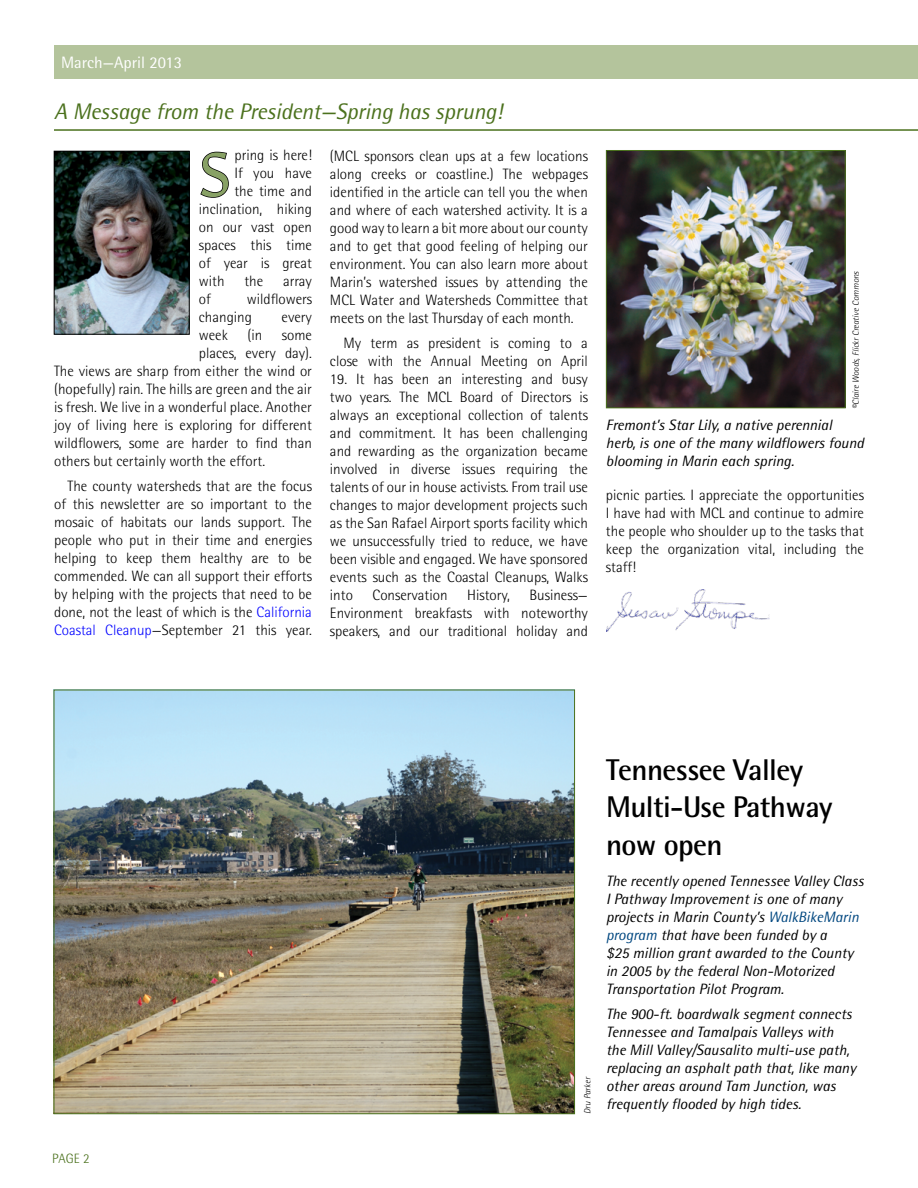
<style>
.page{position:relative;width:918px;height:1188px;background:#fff}
.page>*{position:absolute;margin:0;border:0;box-sizing:border-box;transform-origin:0 0}
.t1{font:87px "Sakkal Majalla";color:#88a165}
.t2{font:700 30px/37.5px "Rotis Semi Sans Std";letter-spacing:-.02em;color:#000}
.t3{font:italic 22.5px "Rotis Semi Sans Std";letter-spacing:-.01em;color:#4b711d}
.t4{font:16.5px "Rotis Semi Sans Std";color:#fff}
.t5{font:300 15px/18px "Rotis Semi Sans Std";color:#000;text-align:justify}
.t6{font:italic 15px/18px "Rotis Semi Sans Std";color:#000}
.t7{font:300 13.5px "Rotis Semi Sans Std";color:#4b711d}
.t8{font:italic 300 9px "Rotis Semi Sans Std";letter-spacing:-.005em;color:#000}
.s1{color:#00f}
.s2{color:#004780}
</style>
<div class="page">
<div style="left:54px;top:45px;width:864px;height:34px;background:#b4c49c"></div>
<hr style="left:54px;top:129px;width:864px;height:2px;background:#4b711d">
<img style="left:606px;top:589px;width:163px;height:43px">
<img style="left:56px;top:153px;width:131px;height:179px">
<div style="left:54px;top:151px;width:135px;height:183px;border:1px solid #000"></div>
<svg style="left:200px;top:151px;width:29px;height:47px"></svg>
<img style="left:608px;top:152px;width:236px;height:254px">
<div style="left:606px;top:150px;width:240px;height:258px;border:1px solid #4b711d"></div>
<img style="left:56px;top:692px;width:517px;height:420px">
<p class="t4" style="left:61px;top:53px;width:122px">March—April 2013</p>
<h3 class="t3" style="left:54px;top:97px;width:450px">A Message from the President—Spring has sprung!</h3>
<h1 class="t1" style="left:199px;top:127px;width:34px">S</h1>
<p class="t5" style="left:235px;top:146px;width:79px">pring is here!</p>
<p class="t5" style="left:330px;top:147px;width:260px">(MCL sponsors clean ups at a few locations along creeks or coastline.) The webpages identified in the article can tell you the when and where of each watershed activity. It is a good way to learn a bit more about our county and to get that good feeling of helping our environment. You can also learn more about Marin’s watershed issues by attending the MCL Water and Watersheds Committee that meets on the last Thursday of each month.</p>
<p class="t5" style="left:330px;top:334px;width:260px;text-align:right">My term as president is coming to a close with the Annual Meeting on April</p>
<p class="t5" style="left:330px;top:370px;width:260px">19. It has been an interesting and busy two years. The MCL Board of Directors is always an exceptional collection of talents and commitment. It has been challenging and rewarding as the organization became involved in diverse issues requiring the talents of our in house activists. From trail use changes to major development projects such as the San Rafael Airport sports facility which we unsuccessfully tried to reduce, we have been visible and engaged. We have sponsored events such as the Coastal Cleanups, Walks into</p>
<p class="t5" style="left:235px;top:164px;width:79px">If you have</p>
<p class="t5" style="left:235px;top:182px;width:79px">the time and</p>
<p class="t5" style="left:199px;top:200px;width:115px">inclination, hiking</p>
<p class="t5" style="left:199px;top:218px;width:115px">on our vast open</p>
<p class="t5" style="left:199px;top:236px;width:115px">spaces this time</p>
<p class="t5" style="left:199px;top:254px;width:115px">of year is great</p>
<p class="t5" style="left:199px;top:272px;width:27px">with</p>
<p class="t5" style="left:244px;top:272px;width:20px">the</p>
<p class="t5" style="left:283px;top:272px;width:30px">array</p>
<p class="t5" style="left:199px;top:290px;width:13px">of</p>
<p class="t5" style="left:199px;top:290px;width:115px;text-indent:48px">wildflowers changing</p>
<p class="t5" style="left:282px;top:308px;width:32px">every</p>
<p class="t5" style="left:199px;top:326px;width:31px">week</p>
<p class="t5" style="left:248px;top:326px;width:16px">(in</p>
<p class="t5" style="left:282px;top:326px;width:32px">some</p>
<p class="t5" style="left:199px;top:344px;width:115px">places, every day).</p>
<p class="t5" style="left:54px;top:362px;width:259px">The views are sharp from either the wind or</p>
<p class="t5" style="left:54px;top:380px;width:259px">(hopefully) rain. The hills are green and the air</p>
<p class="t5" style="left:54px;top:398px;width:259px">is fresh. We live in a wonderful place. Another</p>
<p class="t5" style="left:54px;top:416px;width:259px">joy of living here is exploring for different</p>
<p class="t5" style="left:54px;top:434px;width:259px">wildflowers, some are harder to find than</p>
<p class="t5" style="left:54px;top:452px;width:213px">others but certainly worth the effort.</p>
<p class="t5" style="left:54px;top:477px;width:259px;text-indent:14px">The county watersheds that are the focus of this newsletter are so important to the mosaic of habitats our lands support. The people who put in their time and energies helping to keep them healthy are to be commended. We can all support their efforts by helping with the projects that need to be done, not the least of which is the <span class="s1">California Coastal Cleanup</span>—September 21 this year.</p>
<p class="t5" style="left:373px;top:586px;width:76px">Conservation</p>
<p class="t5" style="left:467px;top:586px;width:44px">History,</p>
<p class="t5" style="left:330px;top:586px;width:259px;text-indent:200px">Business— Environment breakfasts with noteworthy speakers, and our traditional holiday and</p>
<p class="t8" style="left:850px;top:409px;width:140px;rotate:-90deg">©Claire Woods, Flickr Creative Commons</p>
<p class="t6" style="left:606px;top:416px;width:260px">Fremont’s Star Lily, a native perennial herb, is one of the many wildflowers found blooming in Marin each spring.</p>
<p class="t5" style="left:606px;top:486px;width:260px">picnic parties. I appreciate the opportunities I have had with MCL and continue to admire the people who shoulder up to the tasks that keep the organization vital, including the staff!</p>
<p class="t7" style="left:52px;top:1151px;width:39px">PAGE 2</p>
<p class="t8" style="left:582px;top:1114px;width:38px;rotate:-90deg">Dru Parker</p>
<h2 class="t2" style="left:606px;top:750px;width:228px">Tennessee Valley<br>Multi-Use Pathway now open</h2>
<p class="t6" style="left:606px;top:872px;width:259px">The recently opened Tennessee Valley Class I Pathway Improvement is one of many projects in Marin County’s <span class="s2">WalkBikeMarin program</span> that have been funded by a<br>$25 million grant awarded to the County in 2005 by the federal Non-Motorized Transportation Pilot Program.</p>
<p class="t6" style="left:606px;top:1005px;width:252px">The 900-ft. boardwalk segment connects Tennessee and Tamalpais Valleys with the Mill Valley/Sausalito multi-use path, replacing an asphalt path that, like many other areas around Tam Junction, was frequently flooded by high tides.</p>
</div>
